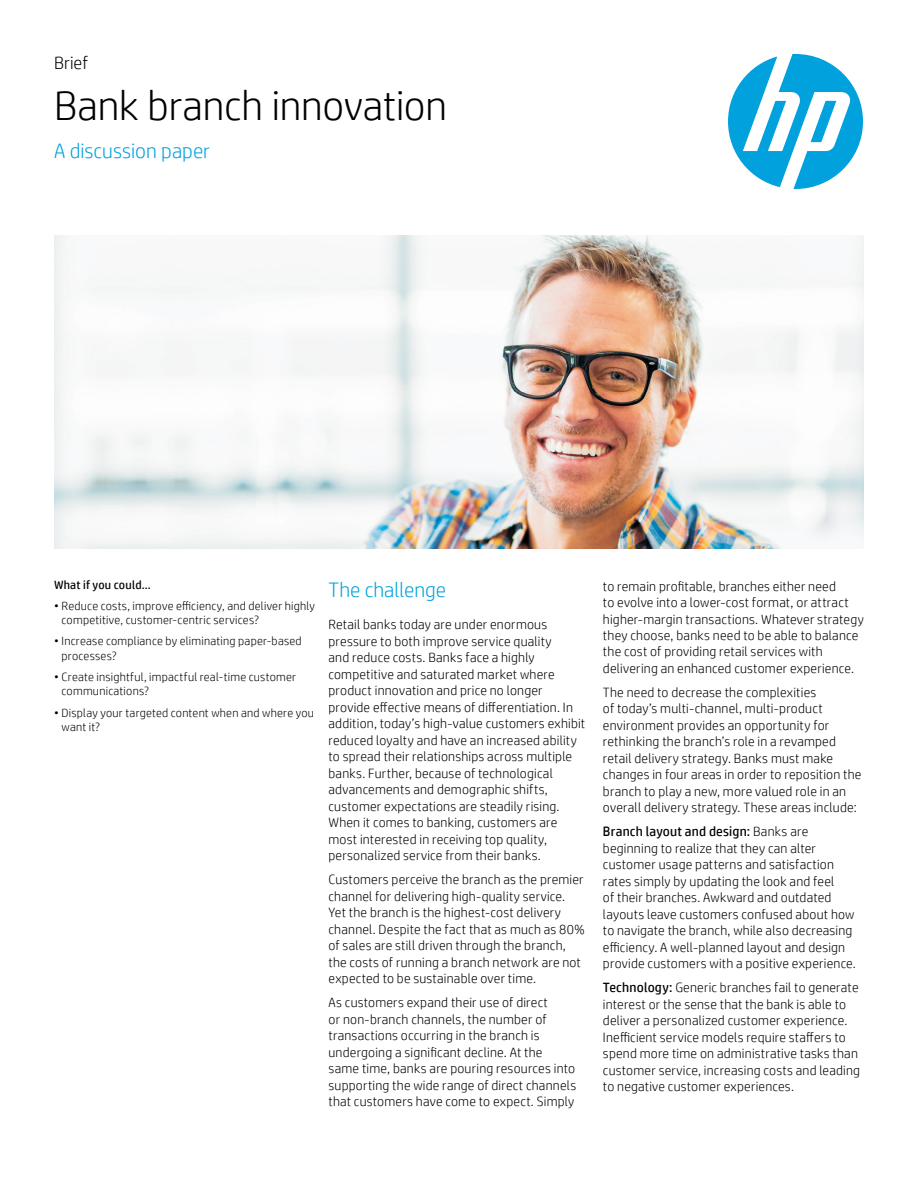
<style>
.page{position:relative;width:918px;height:1188px;background:#fff}
.page>*{position:absolute;margin:0;border:0;box-sizing:border-box;transform-origin:0 0}
.t1{font:300 42px "HP Simplified";letter-spacing:-.005em;color:#000}
.t2{font:300 21px "HP Simplified";color:#00a1dd}
.t3{font:300 18px "HP Simplified";color:#000}
.t4{font:300 13.5px/16.5px "HP Simplified";letter-spacing:.015em;color:#000}
.t5{font:300 12px/14.4px "HP Simplified";letter-spacing:.02em;color:#000}
.t6{font:12px "HP Simplified";letter-spacing:.02em;color:#000}
.s1{font-weight:400}
</style>
<div class="page">
<img style="left:54px;top:235px;width:810px;height:314px">
<svg style="left:728px;top:54px;width:135px;height:135px"></svg>
<h3 class="t3" style="left:54px;top:52px;width:36px">Brief</h3>
<h1 class="t1" style="left:54px;top:82px;width:395px">Bank branch innovation</h1>
<h2 class="t2" style="left:54px;top:139px;width:158px">A discussion paper</h2>
<p class="t6" style="left:54px;top:578px;width:98px">What if you could…</p>
<p class="t5" style="left:62px;top:598px;width:255px;text-indent:-8px">• Reduce costs, improve efficiency, and deliver highly competitive, customer-centric services?</p>
<p class="t5" style="left:62px;top:634px;width:242px;text-indent:-8px">• Increase compliance by eliminating paper-based processes?</p>
<p class="t5" style="left:62px;top:669px;width:236px;text-indent:-8px">• Create insightful, impactful real-time customer communications?</p>
<p class="t5" style="left:62px;top:705px;width:254px;text-indent:-8px">• Display your targeted content when and where you want it?</p>
<h2 class="t2" style="left:328px;top:578px;width:119px">The challenge</h2>
<p class="t4" style="left:328px;top:616px;width:258px">Retail banks today are under enormous pressure to both improve service quality<br>and reduce costs. Banks face a highly competitive and saturated market where product innovation and price no longer provide effective means of differentiation. In addition, today’s high-value customers exhibit reduced loyalty and have an increased ability to spread their relationships across multiple banks. Further, because of technological advancements and demographic shifts, customer expectations are steadily rising.<br>When it comes to banking, customers are most interested in receiving top quality, personalized service from their banks.</p>
<p class="t4" style="left:328px;top:871px;width:257px">Customers perceive the branch as the premier channel for delivering high-quality service.<br>Yet the branch is the highest-cost delivery channel. Despite the fact that as much as 80% of sales are still driven through the branch, the costs of running a branch network are not expected to be sustainable over time.</p>
<p class="t4" style="left:328px;top:994px;width:249px">As customers expand their use of direct<br>or non-branch channels, the number of transactions occurring in the branch is undergoing a significant decline. At the same time, banks are pouring resources into supporting the wide range of direct channels that customers have come to expect. Simply</p>
<p class="t4" style="left:603px;top:577px;width:262px">to remain profitable, branches either need<br>to evolve into a lower-cost format, or attract higher-margin transactions. Whatever strategy they choose, banks need to be able to balance the cost of providing retail services with delivering an enhanced customer experience.</p>
<p class="t4" style="left:603px;top:684px;width:260px">The need to decrease the complexities<br>of today’s multi-channel, multi-product environment provides an opportunity for rethinking the branch’s role in a revamped retail delivery strategy. Banks must make changes in four areas in order to reposition the branch to play a new, more valued role in an overall delivery strategy. These areas include:</p>
<p class="t4" style="left:603px;top:823px;width:254px"><span class="s1">Branch layout and design:</span> Banks are beginning to realize that they can alter customer usage patterns and satisfaction rates simply by updating the look and feel<br>of their branches. Awkward and outdated layouts leave customers confused about how to navigate the branch, while also decreasing efficiency. A well-planned layout and design provide customers with a positive experience.</p>
<p class="t4" style="left:603px;top:979px;width:259px"><span class="s1">Technology:</span> Generic branches fail to generate interest or the sense that the bank is able to deliver a personalized customer experience.<br>Inefficient service models require staffers to spend more time on administrative tasks than customer service, increasing costs and leading to negative customer experiences.</p>
</div>
